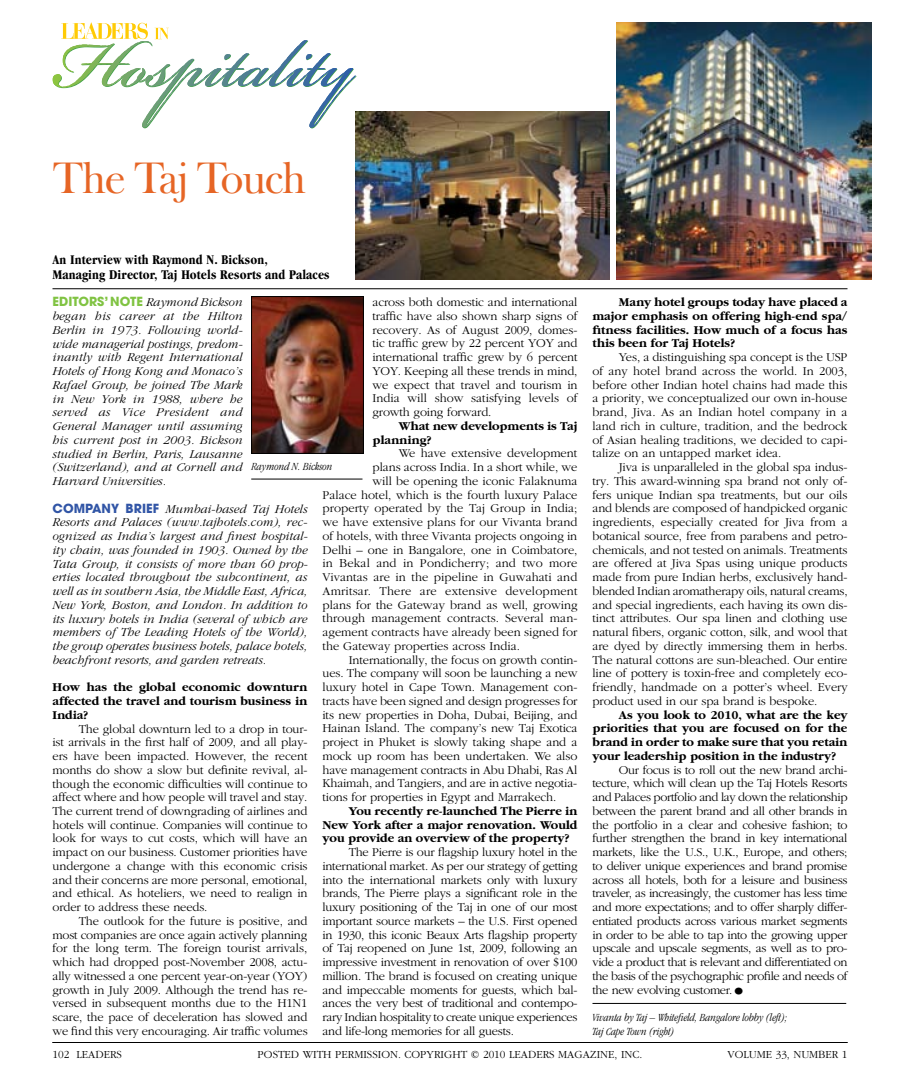
<style>
.page{position:relative;width:900px;height:1080px;background:#fff}
.page>*{position:absolute;margin:0;border:0;box-sizing:border-box;transform-origin:0 0}
.t1{font:45px "Frys Baskerville BT";letter-spacing:-.04em;color:#e66525}
.t2{font:700 condensed 13.75px/15px "Garamond";letter-spacing:.01em;color:#000}
.t3{font:300 12.5px/13.8px "Garamond";letter-spacing:-.01em;color:#000;text-align:justify}
.t4{font:italic 300 12.5px/13.8px "Garamond";color:#000;text-align:justify}
.t5{font:700 12.5px/13.8px "Garamond";color:#000;text-align:justify}
.t6{font:300 11.25px "Garamond";color:#000}
.t7{font:italic 300 condensed 11.25px/13.8px "Garamond";color:#000}
.s1{font-family:"Avant Garde";font-weight:700;font-style:normal;color:#80c342}
.s2{font-family:"Avant Garde";font-weight:700;font-style:normal;color:#3155a6}
.s3{font-size:22.5px}
</style>
<div class="page">
<hr style="left:52px;top:41px;width:2px;height:47px;background:#8dc73f">
<svg style="left:53px;top:22px;width:304px;height:106px"></svg>
<hr style="left:52px;top:288px;width:796px;height:1px;background:#000">
<hr style="left:592px;top:1003px;width:254px;height:1px;background:#000">
<img style="left:253px;top:298px;width:109px;height:154px">
<div style="left:251px;top:296px;width:113px;height:158px;border:1px solid #000"></div>
<hr style="left:251px;top:479px;width:111px;height:1px;background:#000">
<img style="left:355px;top:111px;width:255px;height:169px">
<img style="left:616px;top:22px;width:255px;height:258px">
<hr style="left:52px;top:1042px;width:796px;height:1px;background:#000">
<h1 class="t1" style="left:52px;top:150px;width:255px">The Taj Touch</h1>
<p class="t2" style="left:52px;top:252px;width:279px">An Interview with Raymond N. Bickson,<br>Managing Director, Taj Hotels Resorts and Palaces</p>
<p class="t4" style="left:52px;top:296px;width:192px"><span class="s1">EDITORS’ NOTE</span> Raymond Bickson began his career at the Hilton Berlin in 1973. Following world&shy;wide managerial postings, predom&shy;inantly with Regent International Hotels of Hong Kong and Monaco’s Rafael Group, he joined The Mark in New York in 1988, where he served as Vice President and General Manager until assuming his current post in 2003. Bickson studied in Berlin, Paris, Lausanne (Switzerland), and at Cornell and Harvard Universities.</p>
<p class="t4" style="left:52px;top:502px;width:257px"><span class="s2">COMPANY BRIEF</span> Mumbai-based Taj Hotels Resorts and Palaces (www.tajhotels.com), rec&shy;ognized as India’s largest and finest hospital&shy;ity chain, was founded in 1903. Owned by the Tata Group, it consists of more than 60 prop&shy;erties located throughout the subcontinent, as well as in southern Asia, the Middle East, Africa, New York, Boston, and London. In addition to its luxury hotels in India (several of which are members of The Leading Hotels of the World), the group operates business hotels, palace hotels, beachfront resorts, and garden retreats.</p>
<p class="t5" style="left:52px;top:681px;width:257px">How has the global economic downturn affected the travel and tourism business in India?</p>
<p class="t3" style="left:52px;top:722px;width:257px;text-indent:26px">the global downturn led to a drop in tour&shy;ist arrivals in the first half of 2009, and all play&shy;ers have been impacted. however, the recent months do show a slow but definite revival, al&shy;though the economic difficulties will continue to affect where and how people will travel and stay. the current trend of downgrading of airlines and hotels will continue. companies will continue to look for ways to cut costs, which will have an impact on our business. customer priorities have undergone a change with this economic crisis and their concerns are more personal, emotional, and ethical. as hoteliers, we need to realign in order to address these needs.</p>
<p class="t3" style="left:52px;top:914px;width:257px;text-indent:26px">the outlook for the future is positive, and most companies are once again actively planning for the long term. the foreign tourist arrivals, which had dropped post-november 2008, actu&shy;ally witnessed a one percent year-on-year (yoy) growth in July 2009. although the trend has re&shy;versed in subsequent months due to the h1n1 scare, the pace of deceleration has slowed and we find this very encouraging. air traffic volumes</p>
<p class="t3" style="left:372px;top:296px;width:207px">across both domestic and international traffic have also shown sharp signs of recovery. as of august 2009, domes&shy;tic traffic grew by 22 percent yoy and international traffic grew by 6 percent yoy. Keeping all these trends in mind, we expect that travel and tourism in india will show satisfying levels of growth going forward.</p>
<p class="t5" style="left:372px;top:419px;width:207px;text-indent:26px">What new developments is Taj planning?</p>
<p class="t3" style="left:399px;top:447px;width:180px">we have extensive development</p>
<p class="t3" style="left:372px;top:461px;width:206px">plans across india. in a short while, we</p>
<p class="t3" style="left:372px;top:474px;width:206px">will be opening the iconic Falaknuma</p>
<p class="t3" style="left:322px;top:488px;width:257px">palace hotel, which is the fourth luxury palace</p>
<p class="t3" style="left:322px;top:502px;width:256px">property operated by the taj group in india;</p>
<p class="t3" style="left:322px;top:516px;width:257px">we have extensive plans for our vivanta brand</p>
<p class="t3" style="left:322px;top:529px;width:256px">of hotels, with three vivanta projects ongoing in</p>
<p class="t3" style="left:322px;top:543px;width:257px">delhi – one in bangalore, one in coimbatore,</p>
<p class="t3" style="left:322px;top:557px;width:256px">in bekal and in pondicherry; and two more</p>
<p class="t3" style="left:322px;top:571px;width:256px">vivantas are in the pipeline in guwahati and</p>
<p class="t3" style="left:322px;top:584px;width:257px">amritsar. there are extensive development</p>
<p class="t3" style="left:322px;top:598px;width:257px">plans for the gateway brand as well, growing</p>
<p class="t3" style="left:322px;top:612px;width:256px">through management contracts. several man-</p>
<p class="t3" style="left:322px;top:626px;width:257px">agement contracts have already been signed for</p>
<p class="t3" style="left:322px;top:639px;width:199px">the gateway properties across india.</p>
<p class="t3" style="left:349px;top:653px;width:230px">internationally, the focus on growth contin-</p>
<p class="t3" style="left:322px;top:667px;width:257px">ues. the company will soon be launching a new</p>
<p class="t3" style="left:322px;top:681px;width:256px">luxury hotel in cape town. management con-</p>
<p class="t3" style="left:322px;top:694px;width:257px">tracts have been signed and design progresses for</p>
<p class="t3" style="left:322px;top:708px;width:256px">its new properties in doha, dubai, beijing, and</p>
<p class="t3" style="left:322px;top:722px;width:257px">hainan island. the company’s new taj exotica</p>
<p class="t3" style="left:322px;top:736px;width:256px">project in phuket is slowly taking shape and a</p>
<p class="t3" style="left:322px;top:749px;width:256px">mock up room has been undertaken. we also</p>
<p class="t3" style="left:322px;top:763px;width:256px">have management contracts in abu dhabi, ras al</p>
<p class="t3" style="left:322px;top:777px;width:256px">Khaimah, and tangiers, and are in active negotia-</p>
<p class="t3" style="left:322px;top:791px;width:235px">tions for properties in egypt and marrakech.</p>
<p class="t5" style="left:322px;top:804px;width:257px;text-indent:26px">You recently re-launched The Pierre in New York after a major renovation. Would you provide an overview of the property?</p>
<p class="t3" style="left:322px;top:846px;width:257px;text-indent:26px">the pierre is our flagship luxury hotel in the international market. as per our strategy of getting into the international markets only with luxury brands, the pierre plays a significant role in the luxury positioning of the taj in one of our most important source markets – the u.s. First opened in 1930, this iconic beaux arts flagship property of taj reopened on June 1st, 2009, following an impressive investment in renovation of over $100 million. the brand is focused on creating unique and impeccable moments for guests, which bal&shy;ances the very best of traditional and contempo&shy;rary indian hospitality to create unique experiences and life-long memories for all guests.</p>
<p class="t7" style="left:251px;top:460px;width:83px">Raymond N. Bickson</p>
<p class="t5" style="left:593px;top:296px;width:256px;text-indent:26px">Many hotel groups today have placed a major emphasis on offering high-end spa/ fitness facilities. How much of a focus has this been for Taj Hotels?</p>
<p class="t3" style="left:593px;top:351px;width:257px;text-indent:26px">yes, a distinguishing spa concept is the usp of any hotel brand across the world. in 2003, before other indian hotel chains had made this a priority, we conceptualized our own in-house brand, Jiva. as an indian hotel company in a land rich in culture, tradition, and the bedrock of asian healing traditions, we decided to capi&shy;talize on an untapped market idea.</p>
<p class="t3" style="left:593px;top:461px;width:257px;text-indent:26px">Jiva is unparalleled in the global spa indus&shy;try. this award-winning spa brand not only of&shy;fers unique indian spa treatments, but our oils and blends are composed of handpicked organic ingredients, especially created for Jiva from a botanical source, free from parabens and petro&shy;chemicals, and not tested on animals. treatments are offered at Jiva spas using unique products made from pure indian herbs, exclusively hand&shy;blended indian aromatherapy oils, natural creams, and special ingredients, each having its own dis&shy;tinct attributes. our spa linen and clothing use natural fibers, organic cotton, silk, and wool that are dyed by directly immersing them in herbs. the natural cottons are sun-bleached. our entire line of pottery is toxin-free and completely eco&shy;friendly, handmade on a potter’s wheel. every product used in our spa brand is bespoke.</p>
<p class="t5" style="left:593px;top:708px;width:257px;text-indent:26px">As you look to 2010, what are the key priorities that you are focused on for the brand in order to make sure that you retain your leadership position in the industry?</p>
<p class="t3" style="left:593px;top:763px;width:257px;text-indent:26px">our focus is to roll out the new brand archi&shy;tecture, which will clean up the taj hotels resorts and palaces portfolio and lay down the relationship between the parent brand and all other brands in the portfolio in a clear and cohesive fashion; to further strengthen the brand in key international markets, like the u.s., u.K., europe, and others; to deliver unique experiences and brand promise across all hotels, both for a leisure and business traveler, as increasingly, the customer has less time and more expectations; and to offer sharply differ&shy;entiated products across various market segments in order to be able to tap into the growing upper upscale and upscale segments, as well as to pro&shy;vide a product that is relevant and differentiated on the basis of the psychographic profile and needs of the new evolving customer.<span class="s3">•</span></p>
<p class="t7" style="left:592px;top:1011px;width:196px">Vivanta by Taj – Whitefield, Bangalore lobby (left);<br>Taj Cape Town (right)</p>
<p class="t6" style="left:52px;top:1048px;width:71px">102 Leaders</p>
<p class="t6" style="left:258px;top:1048px;width:386px">posted with permission. copyright © 2010 leaders magazine, inc.</p>
<p class="t6" style="left:728px;top:1048px;width:121px">volume 33, number 1</p>
</div>
